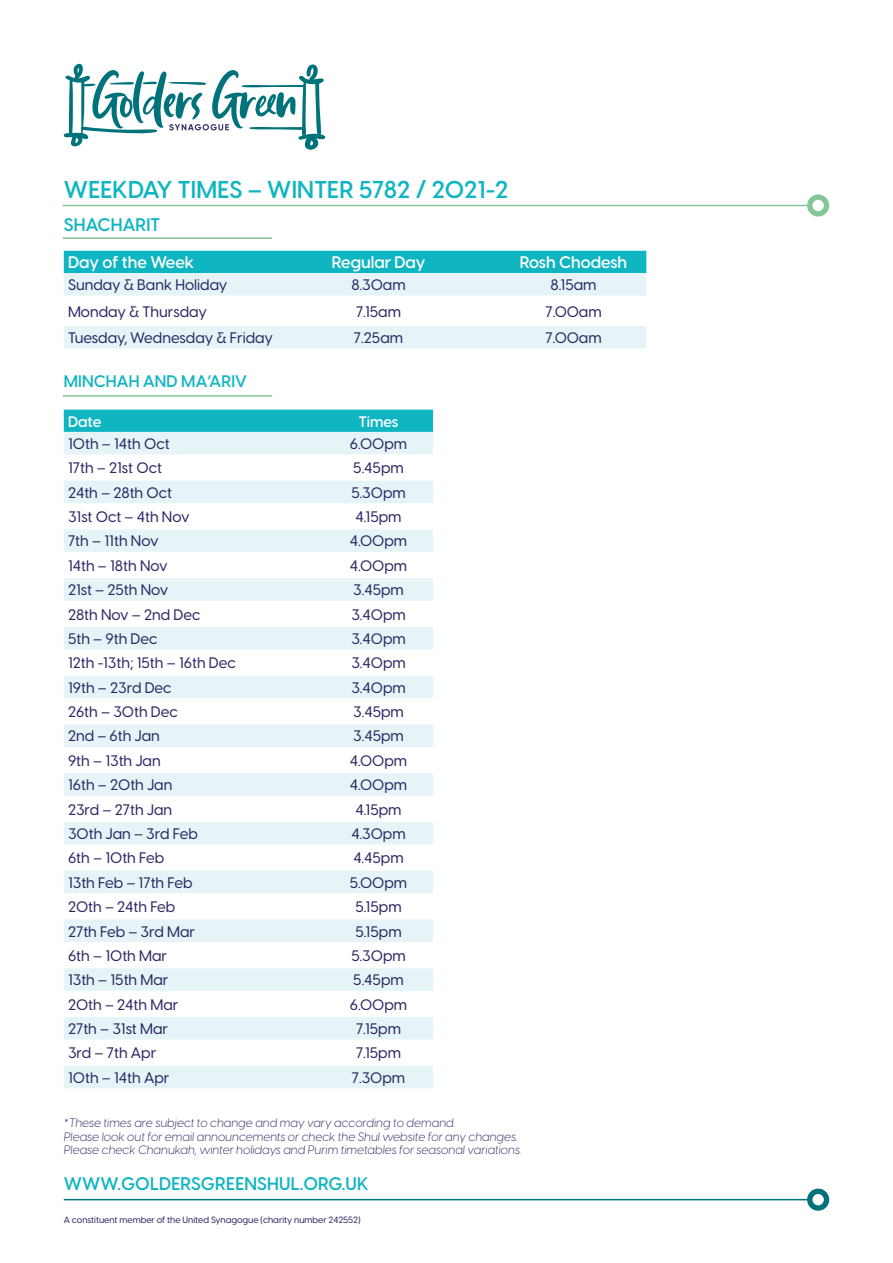
<style>
.page{position:relative;width:893px;height:1263px;background:#fff}
.page>*{position:absolute;margin:0;border:0;box-sizing:border-box;transform-origin:0 0}
.t1{font:600 24px "Visby CF";letter-spacing:.01em;color:#10b5c2}
.t2{font:600 18px "Visby CF";letter-spacing:.01em;color:#10b5c2}
.t3{font:600 16.5px "Visby CF";color:#fff}
.t4{font:600 16.5px "Visby CF";letter-spacing:.01em;color:#10b5c2}
.t5{font:500 15px "Visby CF";color:#2b2864}
.t6{font:600 15px "Visby CF";color:#fff}
.t7{font:italic 300 12px "Visby CF";color:#2b2864}
.t8{font:500 9px "Visby CF";color:#2b2864}
</style>
<div class="page">
<svg style="left:63px;top:63px;width:263px;height:87px"></svg>
<div style="left:64px;top:410px;width:369px;height:22px;background:#10b5c2"></div>
<div style="left:64px;top:432px;width:369px;height:22px;background:#e6f4f7"></div>
<div style="left:64px;top:481px;width:369px;height:22px;background:#e6f4f7"></div>
<div style="left:64px;top:529px;width:369px;height:23px;background:#e6f4f7"></div>
<div style="left:64px;top:578px;width:369px;height:23px;background:#e6f4f7"></div>
<div style="left:64px;top:627px;width:369px;height:22px;background:#e6f4f7"></div>
<div style="left:64px;top:676px;width:369px;height:22px;background:#e6f4f7"></div>
<div style="left:64px;top:724px;width:369px;height:23px;background:#e6f4f7"></div>
<div style="left:64px;top:773px;width:369px;height:23px;background:#e6f4f7"></div>
<div style="left:64px;top:822px;width:369px;height:22px;background:#e6f4f7"></div>
<div style="left:64px;top:871px;width:369px;height:22px;background:#e6f4f7"></div>
<div style="left:64px;top:919px;width:369px;height:23px;background:#e6f4f7"></div>
<div style="left:64px;top:968px;width:369px;height:23px;background:#e6f4f7"></div>
<div style="left:64px;top:1017px;width:369px;height:22px;background:#e6f4f7"></div>
<div style="left:64px;top:1066px;width:369px;height:22px;background:#e6f4f7"></div>
<hr style="left:63px;top:395px;width:209px;height:2px;background:#85c59a">
<div style="left:64px;top:251px;width:582px;height:22px;background:#10b5c2"></div>
<div style="left:64px;top:273px;width:582px;height:22px;background:#e6f4f7"></div>
<div style="left:64px;top:326px;width:582px;height:22px;background:#e6f4f7"></div>
<hr style="left:63px;top:237px;width:209px;height:2px;background:#85c59a">
<svg style="left:807px;top:194px;width:22px;height:23px"></svg>
<hr style="left:63px;top:205px;width:748px;height:1px;background:#85c59a">
<svg style="left:807px;top:1188px;width:22px;height:23px"></svg>
<hr style="left:64px;top:1199px;width:747px;height:1px;background:#00727a">
<p class="t1" style="left:64px;top:175px;width:446px">WEEKDAY TIMES – WINTER 5782 / 2021-2</p>
<p class="t2" style="left:64px;top:213px;width:98px">SHACHARIT</p>
<p class="t3" style="left:68px;top:252px;width:128px">Day of the Week</p>
<p class="t3" style="left:332px;top:252px;width:95px">Regular Day</p>
<p class="t3" style="left:520px;top:252px;width:109px">Rosh Chodesh</p>
<p class="t5" style="left:68px;top:275px;width:161px">Sunday &amp; Bank Holiday</p>
<p class="t5" style="left:351px;top:275px;width:56px">8.30am</p>
<p class="t5" style="left:551px;top:275px;width:48px">8.15am</p>
<p class="t5" style="left:68px;top:302px;width:141px">Monday &amp; Thursday</p>
<p class="t5" style="left:356px;top:302px;width:47px">7.15am</p>
<p class="t5" style="left:545px;top:302px;width:58px">7.00am</p>
<p class="t5" style="left:68px;top:328px;width:206px">Tuesday, Wednesday &amp; Friday</p>
<p class="t5" style="left:354px;top:328px;width:51px">7.25am</p>
<p class="t5" style="left:545px;top:328px;width:58px">7.00am</p>
<p class="t4" style="left:64px;top:371px;width:185px">MINCHAH AND MA’ARIV</p>
<p class="t6" style="left:68px;top:412px;width:35px">Date</p>
<p class="t6" style="left:359px;top:412px;width:41px">Times</p>
<p class="t5" style="left:68px;top:434px;width:103px">10th – 14th Oct</p>
<p class="t5" style="left:350px;top:434px;width:59px">6.00pm</p>
<p class="t5" style="left:68px;top:459px;width:96px">17th – 21st Oct</p>
<p class="t5" style="left:353px;top:459px;width:52px">5.45pm</p>
<p class="t5" style="left:68px;top:483px;width:106px">24th – 28th Oct</p>
<p class="t5" style="left:351px;top:483px;width:56px">5.30pm</p>
<p class="t5" style="left:68px;top:507px;width:123px">31st Oct – 4th Nov</p>
<p class="t5" style="left:356px;top:507px;width:48px">4.15pm</p>
<p class="t5" style="left:68px;top:532px;width:92px">7th – 11th Nov</p>
<p class="t5" style="left:350px;top:532px;width:59px">4.00pm</p>
<p class="t5" style="left:68px;top:556px;width:101px">14th – 18th Nov</p>
<p class="t5" style="left:350px;top:556px;width:59px">4.00pm</p>
<p class="t5" style="left:68px;top:581px;width:102px">21st – 25th Nov</p>
<p class="t5" style="left:353px;top:581px;width:52px">3.45pm</p>
<p class="t5" style="left:68px;top:605px;width:134px">28th Nov – 2nd Dec</p>
<p class="t5" style="left:351px;top:605px;width:56px">3.40pm</p>
<p class="t5" style="left:68px;top:629px;width:91px">5th – 9th Dec</p>
<p class="t5" style="left:351px;top:629px;width:56px">3.40pm</p>
<p class="t5" style="left:68px;top:654px;width:169px">12th -13th; 15th – 16th Dec</p>
<p class="t5" style="left:351px;top:654px;width:56px">3.40pm</p>
<p class="t5" style="left:68px;top:678px;width:105px">19th – 23rd Dec</p>
<p class="t5" style="left:351px;top:678px;width:56px">3.40pm</p>
<p class="t5" style="left:68px;top:702px;width:111px">26th – 30th Dec</p>
<p class="t5" style="left:353px;top:702px;width:52px">3.45pm</p>
<p class="t5" style="left:68px;top:727px;width:93px">2nd – 6th Jan</p>
<p class="t5" style="left:353px;top:727px;width:52px">3.45pm</p>
<p class="t5" style="left:68px;top:751px;width:94px">9th – 13th Jan</p>
<p class="t5" style="left:350px;top:751px;width:59px">4.00pm</p>
<p class="t5" style="left:68px;top:776px;width:106px">16th – 20th Jan</p>
<p class="t5" style="left:350px;top:776px;width:59px">4.00pm</p>
<p class="t5" style="left:68px;top:800px;width:106px">23rd – 27th Jan</p>
<p class="t5" style="left:356px;top:800px;width:48px">4.15pm</p>
<p class="t5" style="left:68px;top:824px;width:131px">30th Jan – 3rd Feb</p>
<p class="t5" style="left:351px;top:824px;width:56px">4.30pm</p>
<p class="t5" style="left:68px;top:849px;width:98px">6th – 10th Feb</p>
<p class="t5" style="left:353px;top:849px;width:52px">4.45pm</p>
<p class="t5" style="left:68px;top:873px;width:126px">13th Feb – 17th Feb</p>
<p class="t5" style="left:350px;top:873px;width:59px">5.00pm</p>
<p class="t5" style="left:68px;top:897px;width:109px">20th – 24th Feb</p>
<p class="t5" style="left:355px;top:897px;width:48px">5.15pm</p>
<p class="t5" style="left:68px;top:922px;width:129px">27th Feb – 3rd Mar</p>
<p class="t5" style="left:355px;top:922px;width:48px">5.15pm</p>
<p class="t5" style="left:68px;top:946px;width:101px">6th – 10th Mar</p>
<p class="t5" style="left:351px;top:946px;width:56px">5.30pm</p>
<p class="t5" style="left:68px;top:971px;width:102px">13th – 15th Mar</p>
<p class="t5" style="left:353px;top:971px;width:52px">5.45pm</p>
<p class="t5" style="left:68px;top:995px;width:112px">20th – 24th Mar</p>
<p class="t5" style="left:350px;top:995px;width:59px">6.00pm</p>
<p class="t5" style="left:68px;top:1019px;width:102px">27th – 31st Mar</p>
<p class="t5" style="left:356px;top:1019px;width:47px">7.15pm</p>
<p class="t5" style="left:68px;top:1044px;width:90px">3rd – 7th Apr</p>
<p class="t5" style="left:356px;top:1044px;width:47px">7.15pm</p>
<p class="t5" style="left:68px;top:1068px;width:103px">10th – 14th Apr</p>
<p class="t5" style="left:352px;top:1068px;width:55px">7.30pm</p>
<p class="t7" style="left:64px;top:1116px;width:393px">*These times are subject to change and may vary according to demand.</p>
<p class="t7" style="left:64px;top:1129px;width:455px">Please look out for email announcements or check the Shul website for any changes.</p>
<p class="t7" style="left:64px;top:1143px;width:459px">Please check Chanukah, winter holidays and Purim timetables for seasonal variations.</p>
<p class="t2" style="left:64px;top:1172px;width:306px">WWW.GOLDERSGREENSHUL.ORG.UK</p>
<p class="t8" style="left:64px;top:1214px;width:298px">A constituent member of the United Synagogue (charity number 242552)</p>
</div>
